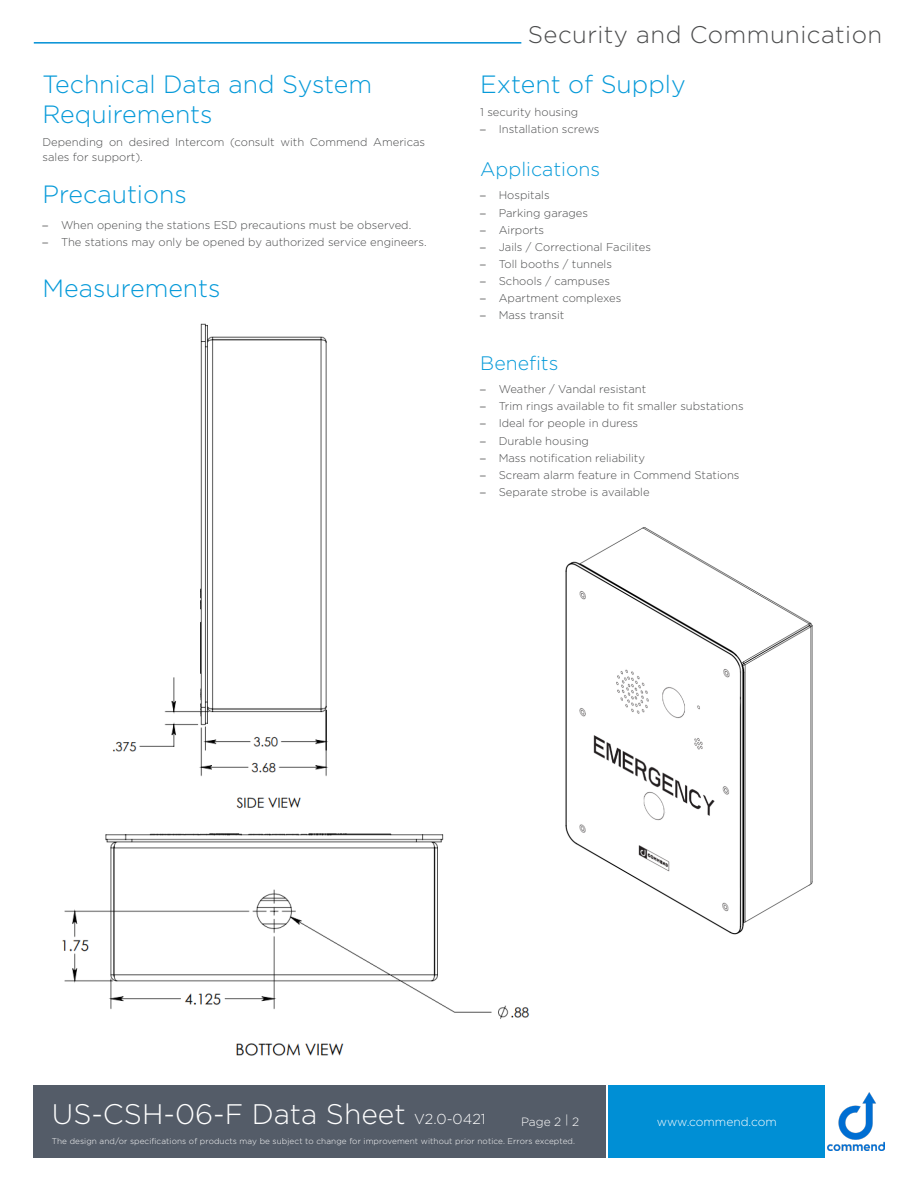
<style>
.page{position:relative;width:918px;height:1188px;background:#fff}
.page>*{position:absolute;margin:0;border:0;box-sizing:border-box;transform-origin:0 0}
.t1{font:300 28.2px "Gotham";color:#fff}
.t2{font:300 24.9px/30px "Gotham";color:#069ad9}
.t3{font:300 24px "Gotham";letter-spacing:.02em;color:#4b4c4d}
.t4{font:300 19.5px "Gotham";color:#069ad9}
.t5{font:300 12px "Gotham";color:#fff}
.txt{font:300 11.25px/15px "Gotham";color:#4b4c4d}
.txt-bullets{font:300 11.25px "Gotham";color:#4b4c4d}
.t6{font:300 8.25px "Gotham";letter-spacing:.01em;color:#fff}
.s1{font-family:"Univers Com 45"}
.s2{font-size:14.4px}
</style>
<div class="page">
<img style="left:828px;top:1093px;width:56px;height:57px">
<div style="left:34px;top:1085px;width:572px;height:73px;background:#545c68"></div>
<div style="left:609px;top:1085px;width:216px;height:73px;background:#008fd5"></div>
<hr style="left:34px;top:42px;width:487px;height:2px;background:#008fd5">
<img style="left:62px;top:833px;width:468px;height:223px">
<img style="left:112px;top:323px;width:216px;height:486px">
<img style="left:565px;top:527px;width:248px;height:408px">
<p class="t2" style="left:43px;top:68px;width:331px">Technical Data and System<br>Requirements</p>
<p class="txt" style="left:43px;top:134px;width:384px">Depending on desired Intercom (consult with Commend Americas sales for support).</p>
<p class="t2" style="left:43px;top:178px;width:146px">Precautions</p>
<p class="txt" style="left:43px;top:217px;width:370px"><span class="s1">–</span> When opening the stations ESD precautions must be observed.</p>
<p class="txt" style="left:43px;top:234px;width:386px"><span class="s1">–</span> The stations may only be opened by authorized service engineers.</p>
<p class="t2" style="left:43px;top:272px;width:180px">Measurements</p>
<h3 class="t3" style="left:528px;top:20px;width:356px">Security and Communication</h3>
<p class="t2" style="left:480px;top:68px;width:207px">Extent of Supply</p>
<p class="txt-bullets" style="left:480px;top:105px;width:100px">1 security housing</p>
<p class="txt" style="left:480px;top:121px;width:121px"><span class="s1">–</span> Installation screws</p>
<p class="t4" style="left:480px;top:157px;width:121px">Applications</p>
<p class="txt" style="left:480px;top:188px;width:71px"><span class="s1">–</span> Hospitals</p>
<p class="txt" style="left:480px;top:205px;width:109px"><span class="s1">–</span> Parking garages</p>
<p class="txt" style="left:480px;top:222px;width:65px"><span class="s1">–</span> Airports</p>
<p class="txt" style="left:480px;top:239px;width:172px"><span class="s1">–</span> Jails / Correctional Facilites</p>
<p class="txt" style="left:480px;top:256px;width:133px"><span class="s1">–</span> Toll booths / tunnels</p>
<p class="txt" style="left:480px;top:273px;width:131px"><span class="s1">–</span> Schools / campuses</p>
<p class="txt" style="left:480px;top:290px;width:143px"><span class="s1">–</span> Apartment complexes</p>
<p class="txt" style="left:480px;top:308px;width:86px"><span class="s1">–</span> Mass transit</p>
<p class="t4" style="left:480px;top:350px;width:80px">Benefits</p>
<p class="txt" style="left:480px;top:381px;width:168px"><span class="s1">–</span> Weather / Vandal resistant</p>
<p class="txt" style="left:480px;top:399px;width:265px"><span class="s1">–</span> Trim rings available to fit smaller substations</p>
<p class="txt" style="left:480px;top:416px;width:159px"><span class="s1">–</span> Ideal for people in duress</p>
<p class="txt" style="left:480px;top:433px;width:110px"><span class="s1">–</span> Durable housing</p>
<p class="txt" style="left:480px;top:450px;width:166px"><span class="s1">–</span> Mass notification reliability</p>
<p class="txt" style="left:480px;top:467px;width:261px"><span class="s1">–</span> Scream alarm feature in Commend Stations</p>
<p class="txt" style="left:480px;top:484px;width:171px"><span class="s1">–</span> Separate strobe is available</p>
<h1 class="t1" style="left:52px;top:1096px;width:435px">US-CSH-06-F Data Sheet <span class="s2">V2.0-0421</span></h1>
<p class="t5" style="left:521px;top:1114px;width:60px">Page 2 | 2</p>
<p class="t6" style="left:52px;top:1136px;width:525px">The design and/or specifications of products may be subject to change for improvement without prior notice. Errors excepted.</p>
<p class="t5" style="left:657px;top:1114px;width:122px">www.commend.com</p>
</div>
